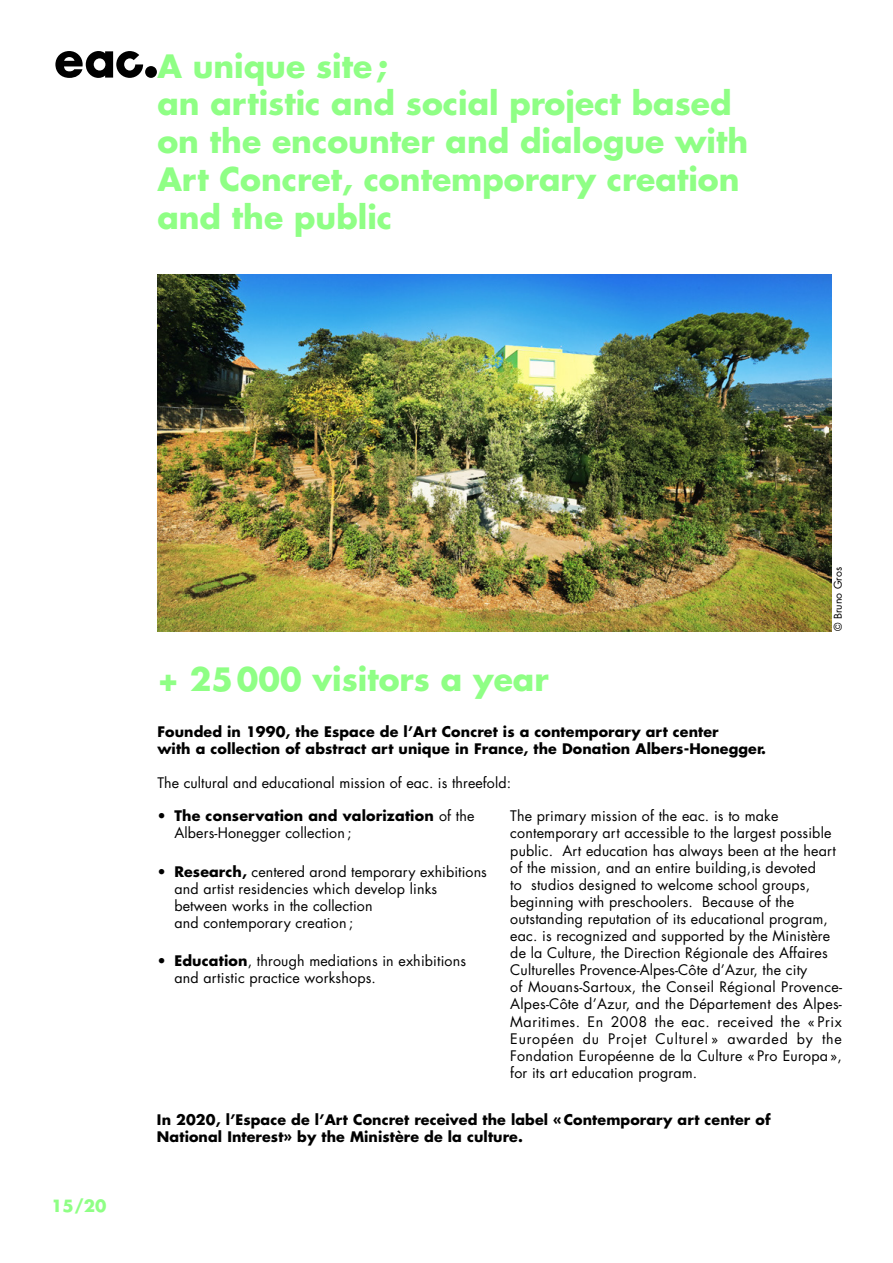
<style>
.page{position:relative;width:893px;height:1263px;background:#fff}
.page>*{position:absolute;margin:0;border:0;box-sizing:border-box;transform-origin:0 0}
.t1{font:31.5px/37.8px "Futura Amandiers Bold";color:#8fff85}
.t2{font:16.5px "Futura Amandiers Bold";color:#8fff85}
.t3{font:14.25px/17.1px "Futura Amandiers";letter-spacing:.01em;color:#000}
.t4{font:14.25px/17.1px "Futura Amandiers Bold";letter-spacing:.005em;color:#000}
.t5{font:10.5px "Futura Amandiers";letter-spacing:.005em;color:#000}
.s1{font-family:"Futura Amandiers"}
.s2{font-family:"Futura Amandiers Bold"}
</style>
<div class="page">
<div style="left:145px;top:66px;width:12px;height:12px;background:#000;border-radius:50%"></div>
<svg style="left:55px;top:51px;width:88px;height:27px"></svg>
<img style="left:157px;top:274px;width:674px;height:357px">
<h1 class="t1" style="left:157px;top:46px;width:592px">A unique site ;<br>an artistic and social project based on the encounter and dialogue with<br>Art Concret, contemporary creation and the public</h1>
<p class="t2" style="left:51px;top:1195px;width:57px">15/20</p>
<h1 class="t1" style="left:157px;top:660px;width:393px">+ 25000 visitors a year</h1>
<p class="t5" style="left:831px;top:631px;width:66px;rotate:-90deg">© Bruno Gros</p>
<p class="t4" style="left:157px;top:723px;width:610px">Founded in 1990, the Espace de l’Art Concret is a contemporary art center<br>with a collection of abstract art unique in France, the Donation Albers-Honegger.</p>
<p class="t3" style="left:157px;top:775px;width:355px">The cultural and educational mission of eac. is threefold:</p>
<p class="t4" style="left:157px;top:807px;width:319px"><span class="s1">•</span> The conservation and valorization <span class="s1">of the</span></p>
<p class="t3" style="left:174px;top:825px;width:179px">Albers-Honegger collection ;</p>
<p class="t3" style="left:174px;top:863px;width:314px;text-indent:-17px">• <span class="s2">Research,</span> centered arond temporary exhibitions and artist residencies which develop links between works in the collection<br>and contemporary creation ;</p>
<p class="t3" style="left:174px;top:952px;width:293px;text-indent:-17px">• <span class="s2">Education</span>, through mediations in exhibitions and artistic practice workshops.</p>
<p class="t3" style="left:510px;top:808px;width:333px">The primary mission of the eac. is to make contemporary art accessible to the largest possible public. Art education has always been at the heart of the mission, and an entire building,is devoted<br>to studios designed to welcome school groups, beginning with preschoolers. Because of the outstanding reputation of its educational program, eac. is recognized and supported by the Ministère de la Culture, the Direction Régionale des Affaires Culturelles Provence-Alpes-Côte d’Azur, the city<br>of Mouans-Sartoux, the Conseil Régional Provence-Alpes-Côte d’Azur, and the Département des Alpes-Maritimes. En 2008 the eac. received the « Prix Européen du Projet Culturel » awarded by the Fondation Européenne de la Culture «Pro Europa », for its art education program.</p>
<p class="t4" style="left:157px;top:1111px;width:615px">In 2020, l’Espace de l’Art Concret received the label «Contemporary art center of<br>National Interest» by the Ministère de la culture.</p>
</div>
